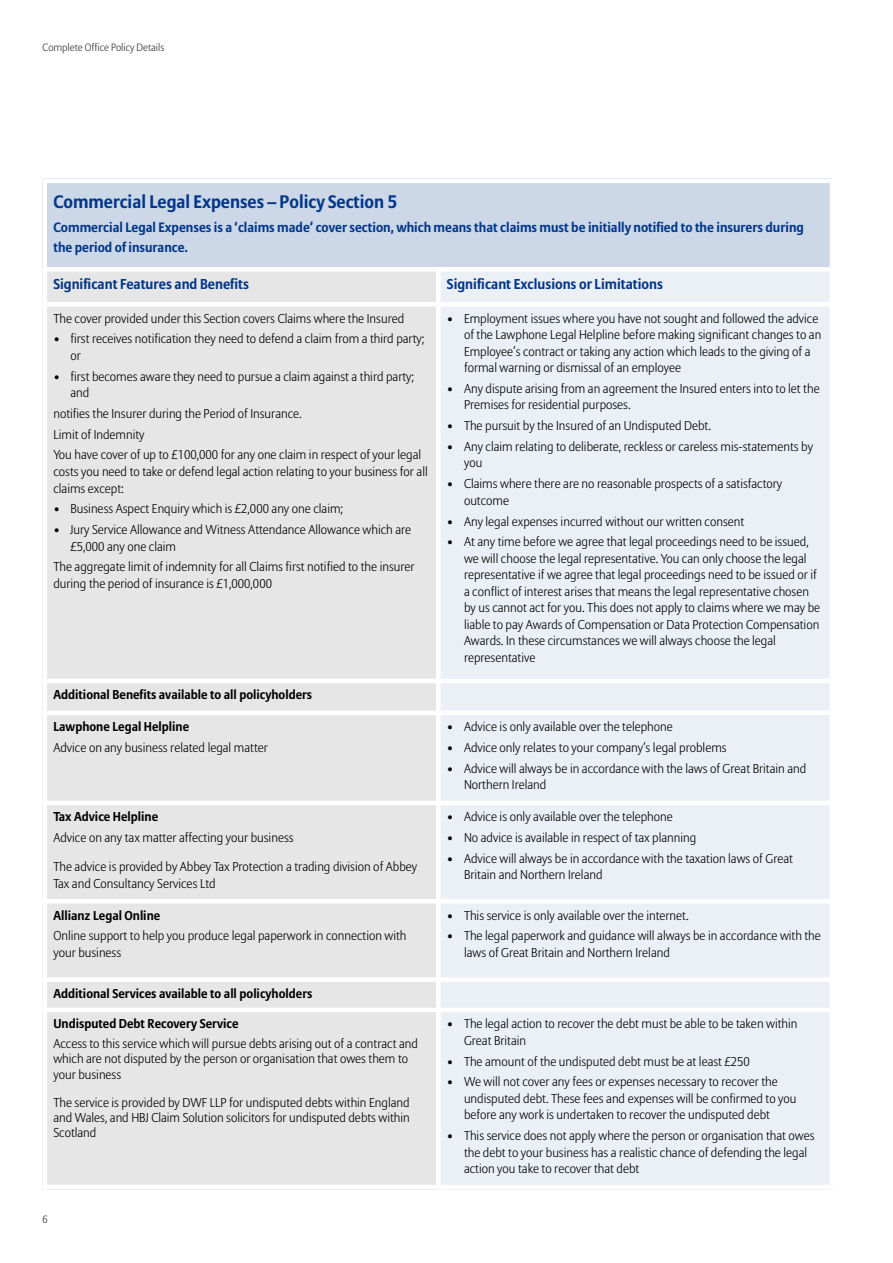
<style>
.page{position:relative;width:893px;height:1263px;background:#fff}
.page>*{position:absolute;margin:0;border:0;box-sizing:border-box;transform-origin:0 0}
.t1{font:700 18px "Allianz Sans";color:#003689}
.t2{font:700 14.25px "Allianz Sans";color:#003689}
.t3{font:700 13.5px/19.5px "Allianz Sans";color:#003689}
.t4{font:300 12.75px/16.5px "Allianz Sans";color:#000}
.t5{font:700 12.75px "Allianz Sans";color:#000}
.t6{font:300 10.5px "Allianz Sans";color:#333}
</style>
<div class="page">
<div style="left:43px;top:179px;width:789px;height:90px;background:#ccd7e8"></div>
<div style="left:43px;top:269px;width:395px;height:35px;background:#e6e6e6"></div>
<div style="left:438px;top:269px;width:396px;height:35px;background:#ebeff6"></div>
<div style="left:43px;top:304px;width:395px;height:377px;background:#e6e6e6"></div>
<div style="left:438px;top:304px;width:396px;height:377px;background:#ebeff6"></div>
<div style="left:43px;top:681px;width:395px;height:32px;background:#e6e6e6"></div>
<div style="left:438px;top:681px;width:396px;height:32px;background:#ebeff6"></div>
<div style="left:43px;top:713px;width:395px;height:90px;background:#e6e6e6"></div>
<div style="left:438px;top:713px;width:396px;height:90px;background:#ebeff6"></div>
<div style="left:43px;top:803px;width:395px;height:98px;background:#e6e6e6"></div>
<div style="left:438px;top:803px;width:396px;height:98px;background:#ebeff6"></div>
<div style="left:43px;top:901px;width:395px;height:79px;background:#e6e6e6"></div>
<div style="left:438px;top:901px;width:396px;height:79px;background:#ebeff6"></div>
<div style="left:43px;top:980px;width:395px;height:30px;background:#e6e6e6"></div>
<div style="left:438px;top:980px;width:396px;height:30px;background:#ebeff6"></div>
<div style="left:43px;top:1010px;width:395px;height:179px;background:#e6e6e6"></div>
<div style="left:438px;top:1010px;width:396px;height:179px;background:#ebeff6"></div>
<hr style="left:43px;top:179px;width:4px;height:1010px;background:#fff">
<div style="left:436px;top:267px;width:5px;height:922px;background:#fff"></div>
<hr style="left:830px;top:179px;width:4px;height:1010px;background:#fff">
<hr style="left:43px;top:179px;width:791px;height:4px;background:#fff">
<div style="left:43px;top:267px;width:791px;height:5px;background:#fff"></div>
<hr style="left:43px;top:302px;width:791px;height:4px;background:#fff">
<hr style="left:43px;top:679px;width:791px;height:4px;background:#fff">
<hr style="left:43px;top:711px;width:791px;height:4px;background:#fff">
<hr style="left:43px;top:801px;width:791px;height:4px;background:#fff">
<hr style="left:43px;top:899px;width:791px;height:4px;background:#fff">
<div style="left:43px;top:977px;width:791px;height:5px;background:#fff"></div>
<hr style="left:43px;top:1008px;width:791px;height:4px;background:#fff">
<hr style="left:43px;top:1185px;width:791px;height:4px;background:#fff">
<p class="t6" style="left:43px;top:43px;width:123px">Complete Office Policy Details</p>
<h1 class="t1" style="left:53px;top:195px;width:345px">Commercial Legal Expenses – Policy Section 5</h1>
<p class="t3" style="left:53px;top:219px;width:752px">Commercial Legal Expenses is a ‘claims made’ cover section, which means that claims must be initially notified to the insurers during the period of insurance.</p>
<p class="t2" style="left:53px;top:278px;width:197px">Significant Features and Benefits</p>
<p class="t2" style="left:447px;top:278px;width:217px">Significant Exclusions or Limitations</p>
<p class="t4" style="left:53px;top:311px;width:352px">The cover provided under this Section covers Claims where the Insured</p>
<p class="t4" style="left:70px;top:332px;width:355px;text-indent:-17px">• first receives notification they need to defend a claim from a third party; or</p>
<p class="t4" style="left:70px;top:369px;width:345px;text-indent:-17px">• first becomes aware they need to pursue a claim against a third party; and</p>
<p class="t4" style="left:53px;top:404px;width:369px;line-height:20.7px">notifies the Insurer during the Period of Insurance.<br>Limit of Indemnity<br>You have cover of up to £100,000 for any one claim in respect of your legal</p>
<p class="t4" style="left:53px;top:464px;width:376px">costs you need to take or defend legal action relating to your business for all claims except:</p>
<p class="t4" style="left:53px;top:502px;width:291px">• Business Aspect Enquiry which is £2,000 any one claim;</p>
<p class="t4" style="left:70px;top:522px;width:342px;text-indent:-17px">• Jury Service Allowance and Witness Attendance Allowance which are £5,000 any one claim</p>
<p class="t4" style="left:53px;top:560px;width:363px">The aggregate limit of indemnity for all Claims first notified to the insurer during the period of insurance is £1,000,000</p>
<p class="t4" style="left:464px;top:311px;width:359px;text-indent:-17px">• Employment issues where you have not sought and followed the advice of the Lawphone Legal Helpline before making significant changes to an Employee’s contract or taking any action which leads to the giving of a formal warning or dismissal of an employee</p>
<p class="t4" style="left:464px;top:381px;width:357px;text-indent:-17px">• Any dispute arising from an agreement the Insured enters into to let the<br>Premises for residential purposes.</p>
<p class="t4" style="left:447px;top:419px;width:266px">• The pursuit by the Insured of an Undisputed Debt.</p>
<p class="t4" style="left:464px;top:439px;width:351px;text-indent:-17px">• Any claim relating to deliberate, reckless or careless mis-statements by you</p>
<p class="t4" style="left:464px;top:477px;width:320px;text-indent:-17px">• Claims where there are no reasonable prospects of a satisfactory outcome</p>
<p class="t4" style="left:447px;top:514px;width:299px">• Any legal expenses incurred without our written consent</p>
<p class="t4" style="left:464px;top:535px;width:358px;text-indent:-17px">• At any time before we agree that legal proceedings need to be issued, we will choose the legal representative. You can only choose the legal representative if we agree that legal proceedings need to be issued or if a conflict of interest arises that means the legal representative chosen by us cannot act for you. This does not apply to claims where we may be liable to pay Awards of Compensation or Data Protection Compensation Awards. In these circumstances we will always choose the legal representative</p>
<p class="t5" style="left:53px;top:690px;width:260px">Additional Benefits available to all policyholders</p>
<p class="t5" style="left:53px;top:722px;width:137px">Lawphone Legal Helpline</p>
<p class="t4" style="left:53px;top:740px;width:216px">Advice on any business related legal matter</p>
<p class="t5" style="left:53px;top:812px;width:106px">Tax Advice Helpline</p>
<p class="t4" style="left:53px;top:830px;width:242px">Advice on any tax matter affecting your business</p>
<p class="t4" style="left:53px;top:860px;width:365px">The advice is provided by Abbey Tax Protection a trading division of Abbey<br>Tax and Consultancy Services Ltd</p>
<p class="t5" style="left:53px;top:910px;width:108px">Allianz Legal Online</p>
<p class="t4" style="left:53px;top:929px;width:355px">Online support to help you produce legal paperwork in connection with your business</p>
<p class="t5" style="left:53px;top:988px;width:260px">Additional Services available to all policyholders</p>
<p class="t5" style="left:53px;top:1019px;width:187px">Undisputed Debt Recovery Service</p>
<p class="t4" style="left:53px;top:1037px;width:366px;line-height:15.3px">Access to this service which will pursue debts arising out of a contract and which are not disputed by the person or organisation that owes them to your business</p>
<p class="t4" style="left:53px;top:1095px;width:358px;line-height:15.3px;text-align:justify">The service is provided by DWF LLP for undisputed debts within England and Wales, and HBJ Claim Solution solicitors for undisputed debts within Scotland</p>
<p class="t6" style="left:43px;top:1215px;width:7px">6</p>
<p class="t4" style="left:447px;top:720px;width:227px">• Advice is only available over the telephone</p>
<p class="t4" style="left:447px;top:740px;width:281px">• Advice only relates to your company’s legal problems</p>
<p class="t4" style="left:464px;top:761px;width:344px;text-indent:-17px">• Advice will always be in accordance with the laws of Great Britain and<br>Northern Ireland</p>
<p class="t4" style="left:447px;top:810px;width:227px">• Advice is only available over the telephone</p>
<p class="t4" style="left:447px;top:830px;width:251px">• No advice is available in respect of tax planning</p>
<p class="t4" style="left:464px;top:851px;width:331px;text-indent:-17px">• Advice will always be in accordance with the taxation laws of Great<br>Britain and Northern Ireland</p>
<p class="t4" style="left:447px;top:908px;width:243px">• This service is only available over the internet.</p>
<p class="t4" style="left:464px;top:929px;width:358px;text-indent:-17px">• The legal paperwork and guidance will always be in accordance with the laws of Great Britain and Northern Ireland</p>
<p class="t4" style="left:464px;top:1017px;width:335px;text-indent:-17px">• The legal action to recover the debt must be able to be taken within<br>Great Britain</p>
<p class="t4" style="left:447px;top:1054px;width:304px">• The amount of the undisputed debt must be at least £250</p>
<p class="t4" style="left:464px;top:1075px;width:334px;text-indent:-17px">• We will not cover any fees or expenses necessary to recover the undisputed debt. These fees and expenses will be confirmed to you before any work is undertaken to recover the undisputed debt</p>
<p class="t4" style="left:464px;top:1128px;width:352px;text-indent:-17px">• This service does not apply where the person or organisation that owes the debt to your business has a realistic chance of defending the legal action you take to recover that debt</p>
</div>
